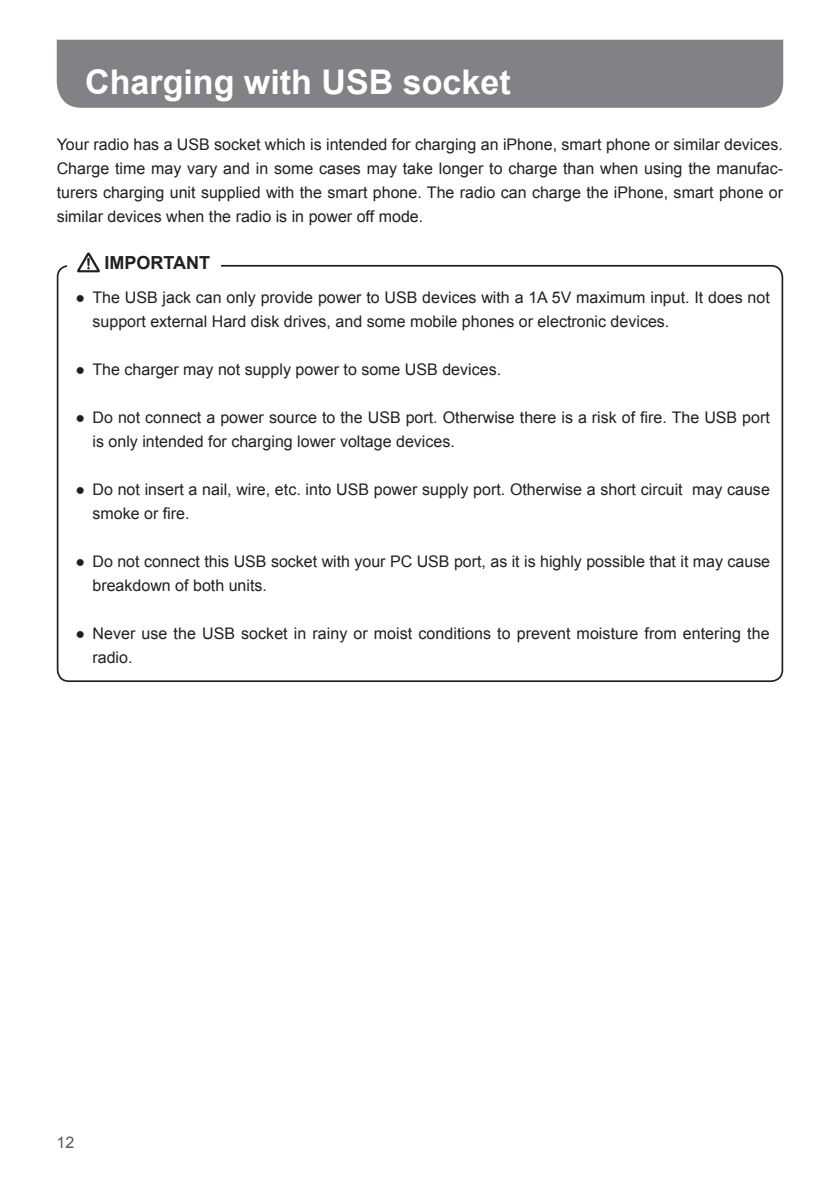
<style>
.page{position:relative;width:840px;height:1191px;background:#fff}
.page>*{position:absolute;margin:0;border:0;box-sizing:border-box;transform-origin:0 0}
.t1{font:700 34px "Arial";color:#fff}
.項目編號_3{font:700 18px "Arial";color:#231f20}
.項目符號_6_內縮{font:16px/24px "Arial";color:#231f20}
.t2{font:16px "Arial";color:#585b5e}
</style>
<div class="page">
<div style="left:57px;top:265px;width:725px;height:417px;border:2px solid #231f20;border-radius:11px"></div>
<div style="left:67px;top:252px;width:153px;height:25px;background:#fff"></div>
<svg style="left:77px;top:252px;width:23px;height:20px"></svg>
<div style="left:57px;top:40px;width:725px;height:68px;background:#808285"></div>
<p class="t1" style="left:85px;top:59px;width:427px">Charging with USB socket</p>
<p class="項目符號_6_內縮" style="left:57px;top:132px;width:727px;text-align:justify">Your radio has a USB socket which is intended for charging an iPhone, smart phone or similar devices.<br>Charge time may vary and in some cases may take longer to charge than when using the manufac&shy;turers charging unit supplied with the smart phone. The radio can charge the iPhone, smart phone or similar devices when the radio is in power off mode.</p>
<p class="項目編號_3" style="left:104px;top:250px;width:107px">IMPORTANT</p>
<p class="項目符號_6_內縮" style="left:92px;top:286px;width:678px;text-indent:-17px">● The USB jack can only provide power to USB devices with a 1A 5V maximum input. It does not support external Hard disk drives, and some mobile phones or electronic devices.</p>
<p class="項目符號_6_內縮" style="left:75px;top:358px;width:427px">● The charger may not supply power to some USB devices.</p>
<p class="項目符號_6_內縮" style="left:92px;top:406px;width:678px;text-indent:-17px">● Do not connect a power source to the USB port. Otherwise there is a risk of fire. The USB port is only intended for charging lower voltage devices.</p>
<p class="項目符號_6_內縮" style="left:92px;top:478px;width:678px;text-indent:-17px">● Do not insert a nail, wire, etc. into USB power supply port. Otherwise a short circuit may cause smoke or fire.</p>
<p class="項目符號_6_內縮" style="left:92px;top:550px;width:678px;text-indent:-17px">● Do not connect this USB socket with your PC USB port, as it is highly possible that it may cause breakdown of both units.</p>
<p class="項目符號_6_內縮" style="left:92px;top:622px;width:678px;text-indent:-17px">● Never use the USB socket in rainy or moist conditions to prevent moisture from entering the radio.</p>
<p class="t2" style="left:56px;top:1131px;width:19px">12</p>
</div>
